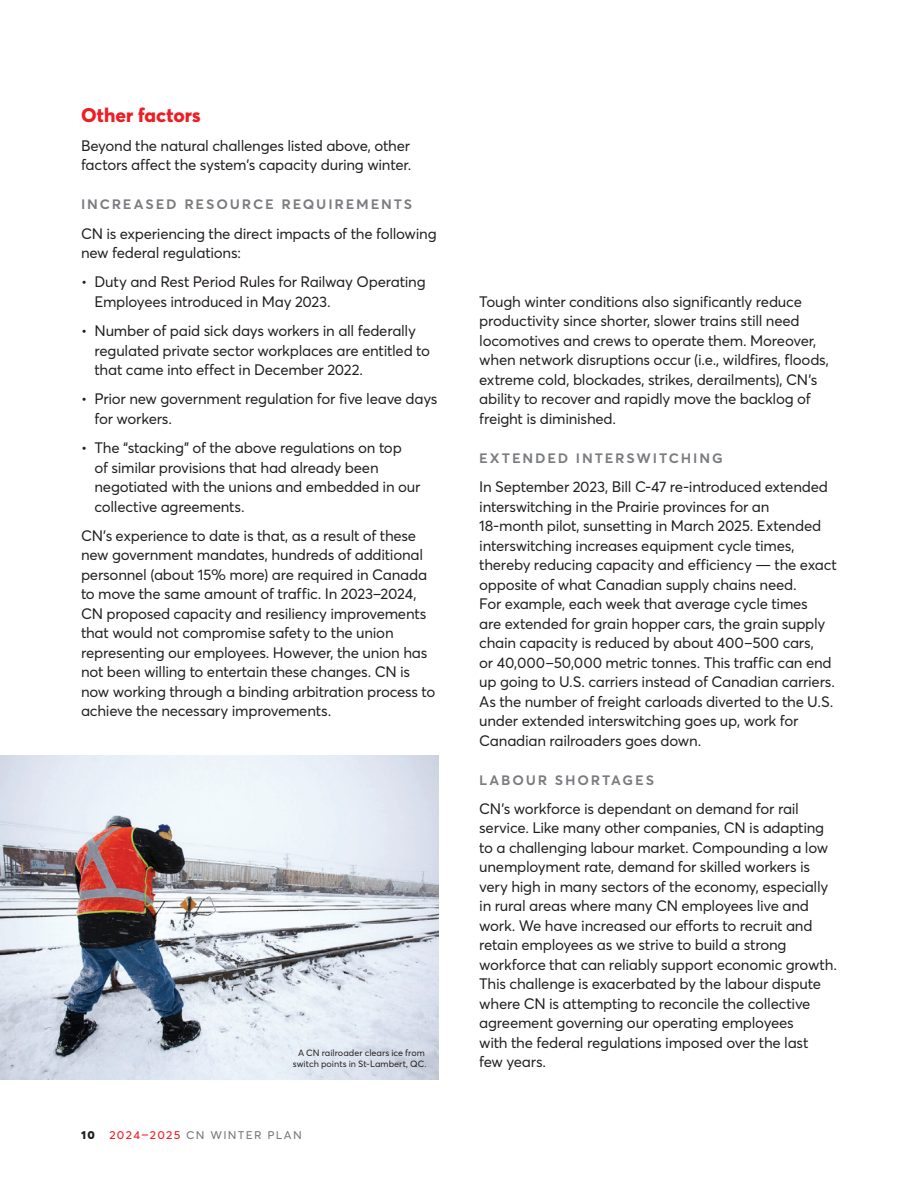
<style>
.page{position:relative;width:918px;height:1188px;background:#fff}
.page>*{position:absolute;margin:0;border:0;box-sizing:border-box;transform-origin:0 0}
.Subhead__H2{font:800 19.5px "Averta";color:#ee1d23}
.Subhead__H3{font:600 16.5px "Averta";letter-spacing:.11em;color:#7a7c7f}
.Body_copy{font:15px/19.5px "Averta";letter-spacing:-.02em;color:#231f20}
.t1{font:13.5px "Averta";letter-spacing:.095em;color:#7a7c7f}
.Photo_caption_-_Left_align{font:9px/10.8px "Averta";color:#231f20;text-align:center}
.s1{font-weight:800;color:#231f20}
.s2{color:#ee1d23}
</style>
<div class="page">
<img style="left:0;top:755px;width:439px;height:325px">
<p class="Subhead__H2" style="left:81px;top:102px;width:121px">Other factors</p>
<p class="Body_copy" style="left:81px;top:136px;width:332px">Beyond the natural challenges listed above, other factors affect the system’s capacity during winter.</p>
<p class="Subhead__H3" style="left:81px;top:193px;width:333px">INCREASED RESOURCE REQUIREMENTS</p>
<p class="Body_copy" style="left:81px;top:223px;width:357px">CN is experiencing the direct impacts of the following new federal regulations:</p>
<p class="Body_copy" style="left:94px;top:272px;width:333px;text-indent:-14px">• Duty and Rest Period Rules for Railway Operating<br>Employees introduced in May 2023.</p>
<p class="Body_copy" style="left:94px;top:321px;width:337px;text-indent:-14px">• Number of paid sick days workers in all federally regulated private sector workplaces are entitled to that came into effect in December 2022.</p>
<p class="Body_copy" style="left:94px;top:389px;width:345px;text-indent:-14px">• Prior new government regulation for five leave days for workers.</p>
<p class="Body_copy" style="left:94px;top:438px;width:327px;text-indent:-14px">• The “stacking” of the above regulations on top<br>of similar provisions that had already been negotiated with the unions and embedded in our collective agreements.</p>
<p class="Body_copy" style="left:81px;top:526px;width:356px">CN’s experience to date is that, as a result of these new government mandates, hundreds of additional personnel (about 15% more) are required in Canada to move the same amount of traffic. In 2023–2024, CN proposed capacity and resiliency improvements that would not compromise safety to the union representing our employees. However, the union has not been willing to entertain these changes. CN is now working through a binding arbitration process to achieve the necessary improvements.</p>
<p class="Photo_caption_-_Left_align" style="left:293px;top:1047px;width:135px">A CN railroader clears ice from switch points in St-Lambert, QC.</p>
<p class="t1" style="left:81px;top:1126px;width:222px"><span class="s1">10</span> <span class="s2">2024–2025</span> cn winter plan</p>
<p class="Body_copy" style="left:479px;top:292px;width:351px">Tough winter conditions also significantly reduce productivity since shorter, slower trains still need locomotives and crews to operate them. Moreover, when network disruptions occur (i.e., wildfires, floods, extreme cold, blockades, strikes, derailments), CN’s ability to recover and rapidly move the backlog of freight is diminished.</p>
<p class="Subhead__H3" style="left:479px;top:447px;width:245px">EXTENDED INTERSWITCHING</p>
<p class="Body_copy" style="left:479px;top:477px;width:359px">In September 2023, Bill C‑47 re‑introduced extended interswitching in the Prairie provinces for an 18‑month pilot, sunsetting in March 2025. Extended interswitching increases equipment cycle times, thereby reducing capacity and efficiency — the exact opposite of what Canadian supply chains need.<br>For example, each week that average cycle times<br>are extended for grain hopper cars, the grain supply chain capacity is reduced by about 400–500 cars,<br>or 40,000–50,000 metric tonnes. This traffic can end up going to U.S. carriers instead of Canadian carriers.<br>As the number of freight carloads diverted to the U.S. under extended interswitching goes up, work for Canadian railroaders goes down.</p>
<p class="Subhead__H3" style="left:479px;top:768px;width:176px">LABOUR SHORTAGES</p>
<p class="Body_copy" style="left:479px;top:799px;width:359px">CN's workforce is dependant on demand for rail service. Like many other companies, CN is adapting to a challenging labour market. Compounding a low unemployment rate, demand for skilled workers is very high in many sectors of the economy, especially in rural areas where many CN employees live and work. We have increased our efforts to recruit and retain employees as we strive to build a strong workforce that can reliably support economic growth.<br>This challenge is exacerbated by the labour dispute where CN is attempting to reconcile the collective agreement governing our operating employees<br>with the federal regulations imposed over the last<br>few years.</p>
</div>
